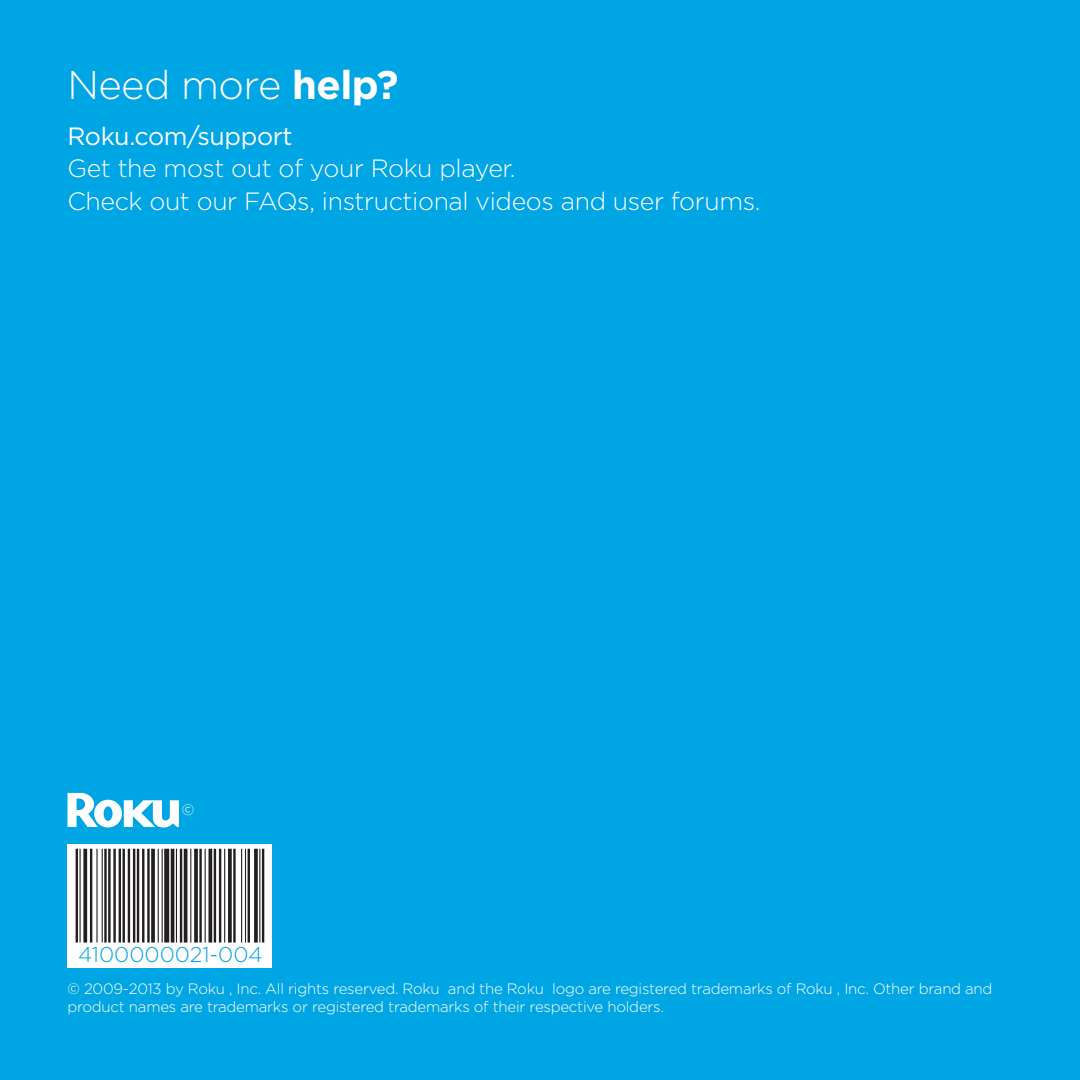
<style>
.page{position:relative;width:1080px;height:1080px;background:#00a5e3}
.page>*{position:absolute;margin:0;border:0;box-sizing:border-box;transform-origin:0 0}
.t1{font:300 40px "Gotham";letter-spacing:-.015em;color:#fff}
.t2{font:300 25px/32.5px "Gotham";letter-spacing:-.015em;color:#fff}
.t3{font:25px "Gotham";letter-spacing:-.015em;color:#fff}
.t4{font:300 21.25px "Gotham";color:#00a5e3}
.t5{font:300 15px/18px "Gotham";letter-spacing:-.015em;color:#fff}
.s1{font-weight:700}
</style>
<div class="page">
<svg style="left:68px;top:793px;width:111px;height:35px"></svg>
<svg style="left:68px;top:844px;width:204px;height:123px;background:#ededed"></svg>
<hr style="left:76px;top:849px;width:2px;height:94px;background:#231f20">
<hr style="left:80px;top:849px;width:1px;height:94px;background:#231f20">
<svg style="left:83px;top:849px;width:4px;height:94px"></svg>
<hr style="left:90px;top:849px;width:2px;height:94px;background:#231f20">
<hr style="left:96px;top:849px;width:2px;height:94px;background:#231f20">
<hr style="left:102px;top:849px;width:1px;height:94px;background:#231f20">
<hr style="left:104px;top:849px;width:3px;height:94px;background:#231f20">
<hr style="left:108px;top:849px;width:3px;height:94px;background:#231f20">
<hr style="left:113px;top:849px;width:3px;height:94px;background:#231f20">
<hr style="left:119px;top:849px;width:2px;height:94px;background:#231f20">
<hr style="left:123px;top:849px;width:2px;height:94px;background:#231f20">
<hr style="left:128px;top:849px;width:2px;height:94px;background:#231f20">
<hr style="left:133px;top:849px;width:2px;height:94px;background:#231f20">
<hr style="left:137px;top:849px;width:2px;height:94px;background:#231f20">
<hr style="left:142px;top:849px;width:2px;height:94px;background:#231f20">
<hr style="left:147px;top:849px;width:3px;height:94px;background:#231f20">
<svg style="left:151px;top:849px;width:4px;height:94px"></svg>
<hr style="left:158px;top:849px;width:1px;height:94px;background:#231f20">
<hr style="left:162px;top:849px;width:1px;height:94px;background:#231f20">
<div style="left:164px;top:849px;width:5px;height:94px;background:#231f20"></div>
<hr style="left:171px;top:849px;width:3px;height:94px;background:#231f20">
<hr style="left:176px;top:849px;width:1px;height:94px;background:#231f20">
<hr style="left:180px;top:849px;width:2px;height:94px;background:#231f20">
<hr style="left:184px;top:849px;width:3px;height:94px;background:#231f20">
<hr style="left:190px;top:849px;width:1px;height:94px;background:#231f20">
<svg style="left:194px;top:849px;width:4px;height:94px"></svg>
<hr style="left:199px;top:849px;width:3px;height:94px;background:#231f20">
<hr style="left:205px;top:849px;width:1px;height:94px;background:#231f20">
<svg style="left:208px;top:849px;width:4px;height:94px"></svg>
<hr style="left:214px;top:849px;width:2px;height:94px;background:#231f20">
<hr style="left:219px;top:849px;width:2px;height:94px;background:#231f20">
<hr style="left:224px;top:849px;width:1px;height:94px;background:#231f20">
<svg style="left:228px;top:849px;width:4px;height:94px"></svg>
<hr style="left:233px;top:849px;width:3px;height:94px;background:#231f20">
<hr style="left:241px;top:849px;width:1px;height:94px;background:#231f20">
<hr style="left:245px;top:849px;width:1px;height:94px;background:#231f20">
<hr style="left:248px;top:849px;width:2px;height:94px;background:#231f20">
<svg style="left:254px;top:849px;width:4px;height:94px"></svg>
<hr style="left:259px;top:849px;width:1px;height:94px;background:#231f20">
<hr style="left:262px;top:849px;width:2px;height:94px;background:#231f20">
<h1 class="t1" style="left:68px;top:60px;width:333px">Need more <span class="s1">help?</span></h1>
<h2 class="t3" style="left:68px;top:120px;width:227px">Roku.com/support</h2>
<h2 class="t2" style="left:68px;top:152px;width:695px">Get the most out of your Roku player.<br>Check out our FAQs, instructional videos and user forums.</h2>
<p class="t5" style="left:182px;top:800px;width:14px">©</p>
<h3 class="t4" style="left:78px;top:941px;width:186px">4100000021-004</h3>
<p class="t5" style="left:68px;top:980px;width:927px">© 2009-2013 by Roku , Inc. All rights reserved. Roku and the Roku logo are registered trademarks of Roku , Inc. Other brand and product names are trademarks or registered trademarks of their respective holders.</p>
</div>
